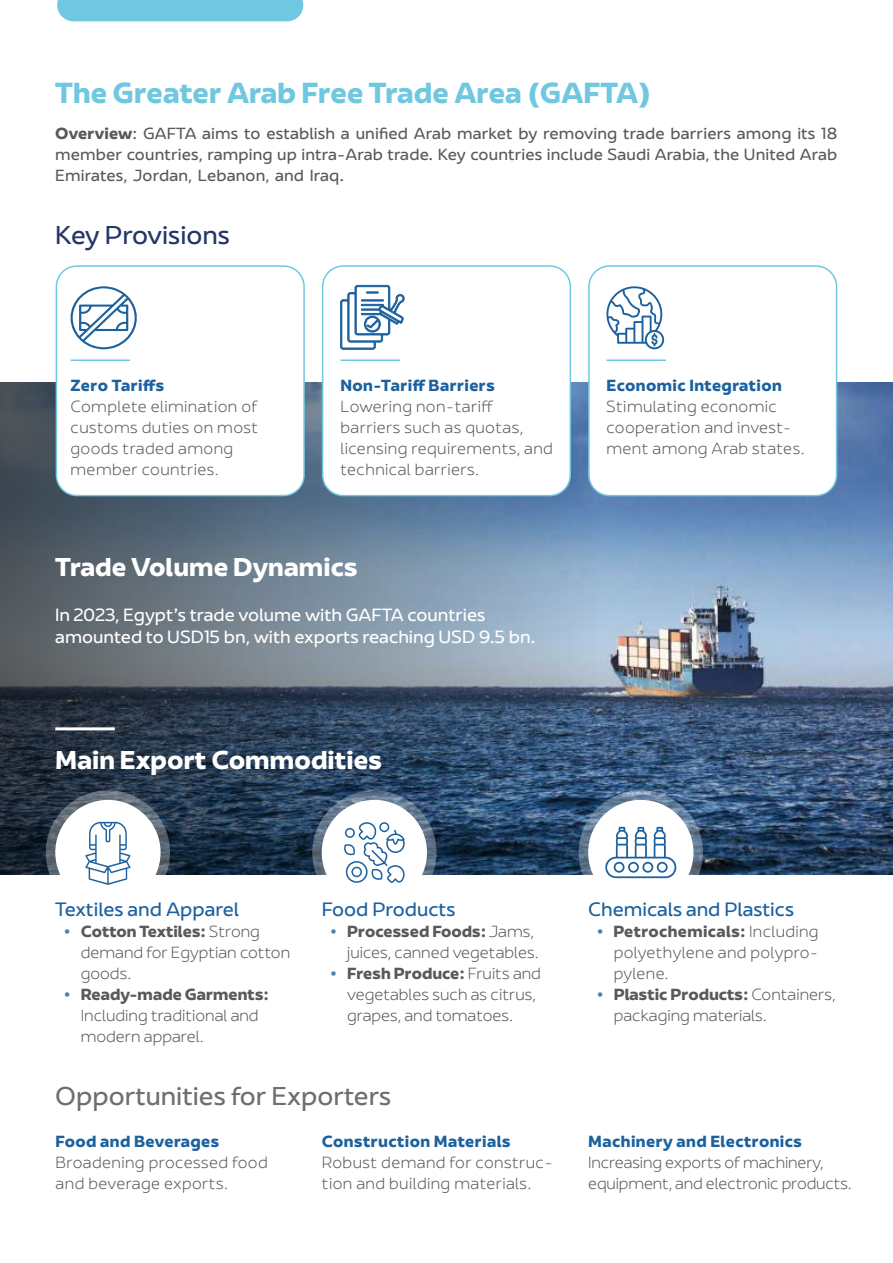
<style>
.page{position:relative;width:893px;height:1263px;background:#fff}
.page>*{position:absolute;margin:0;border:0;box-sizing:border-box;transform-origin:0 0}
.t1{font:700 27px "AD Ports Group";color:#70c7e0}
.t2{font:700 24px "AD Ports Group";color:#fff}
.t3{font:24px "AD Ports Group";color:#6d6e71}
.t4{font:24px "AD Ports Group";color:#243666}
.t5{font:18px "AD Ports Group";color:#1c619e}
.t6{font:16.5px/22.5px "AD Ports Group";color:#fff}
.t7{font:300 15px/21px "AD Ports Group";letter-spacing:.02em;color:#58595b}
.t8{font:300 15px/21px "AD Ports Group";color:#58595b}
.t9{font:15px/21px "AD Ports Group";letter-spacing:.01em;color:#58595b;text-align:justify}
.t10{font:700 15px "AD Ports Group";letter-spacing:.025em;color:#1c619e}
.t11{font:300 15px/21px "AD Ports Group";letter-spacing:-.01em;color:#58595b}
.t12{font:700 15px "AD Ports Group";letter-spacing:.02em;color:#58595b}
.t13{font:700 15px "AD Ports Group";color:#58595b}
.s1{font-weight:700}
.s2{font-weight:300}
</style>
<div class="page">
<img style="left:641px;top:382px;width:252px;height:492px">
<svg style="left:0;top:382px;width:641px;height:492px;background:#52667b"></svg>
<svg style="left:46px;top:790px;width:124px;height:125px"></svg>
<div style="left:56px;top:266px;width:248px;height:230px;background:#fff;border-radius:21px"></div>
<div style="left:56px;top:265px;width:249px;height:231px;border:2px solid #70c7e0;border-radius:21px"></div>
<div style="left:323px;top:266px;width:247px;height:230px;background:#fff;border-radius:21px"></div>
<div style="left:322px;top:265px;width:249px;height:231px;border:2px solid #70c7e0;border-radius:21px"></div>
<div style="left:589px;top:266px;width:248px;height:230px;background:#fff;border-radius:21px"></div>
<div style="left:588px;top:265px;width:249px;height:231px;border:2px solid #70c7e0;border-radius:21px"></div>
<hr style="left:71px;top:359px;width:59px;height:2px;background:#70c7e0">
<hr style="left:55px;top:727px;width:60px;height:3px;background:#fff">
<hr style="left:341px;top:359px;width:59px;height:2px;background:#70c7e0">
<hr style="left:606px;top:359px;width:60px;height:2px;background:#70c7e0">
<svg style="left:57px;top:0;width:247px;height:22px;background:#77c9e1"></svg>
<div style="left:55px;top:800px;width:106px;height:105px;background:#fff;border-radius:50%"></div>
<svg style="left:312px;top:790px;width:124px;height:125px"></svg>
<svg style="left:579px;top:790px;width:124px;height:125px"></svg>
<div style="left:322px;top:800px;width:105px;height:105px;background:#fff;border-radius:50%"></div>
<div style="left:588px;top:800px;width:105px;height:105px;background:#fff;border-radius:50%"></div>
<svg style="left:70px;top:286px;width:67px;height:63px"></svg>
<svg style="left:606px;top:286px;width:59px;height:64px"></svg>
<svg style="left:340px;top:285px;width:65px;height:65px"></svg>
<svg style="left:85px;top:822px;width:46px;height:63px"></svg>
<svg style="left:344px;top:822px;width:61px;height:61px"></svg>
<svg style="left:605px;top:827px;width:71px;height:51px"></svg>
<h1 class="t1" style="left:55px;top:71px;width:597px">The Greater Arab Free Trade Area (GAFTA(</h1>
<p class="t9" style="left:55px;top:123px;width:784px"><span class="s1">Overview</span>: GAFTA aims to establish a unified Arab market by removing trade barriers among its 18 member countries, ramping up intra-Arab trade. Key countries include Saudi Arabia, the United Arab Emirates, Jordan, Lebanon, and Iraq.</p>
<h2 class="t4" style="left:55px;top:216px;width:176px">Key Provisions</h2>
<p class="t10" style="left:71px;top:373px;width:95px">Zero Tariffs</p>
<p class="t7" style="left:71px;top:396px;width:189px">Complete elimination of customs duties on most goods traded among member countries.</p>
<p class="t10" style="left:341px;top:373px;width:156px">Non-Tariff Barriers</p>
<p class="t7" style="left:341px;top:396px;width:214px">Lowering non-tariff barriers such as quotas, licensing requirements, and technical barriers.</p>
<h2 class="t2" style="left:55px;top:547px;width:304px">Trade Volume Dynamics</h2>
<p class="t6" style="left:55px;top:603px;width:482px">In 2023, Egypt s’ trade volume with GAFTA countries amounted to USD15 bn, with exports reaching USD 9.5 bn.</p>
<h2 class="t2" style="left:55px;top:740px;width:328px">Main Export Commodities</h2>
<p class="t10" style="left:606px;top:373px;width:177px">Economic Integration</p>
<p class="t7" style="left:606px;top:396px;width:172px">Stimulating economic</p>
<p class="t7" style="left:606px;top:438px;width:200px">ment among Arab states.</p>
<p class="t7" style="left:606px;top:417px;width:186px">cooperation and invest-</p>
<p class="t5" style="left:55px;top:895px;width:185px">Textiles and Apparel</p>
<p class="t8" style="left:81px;top:921px;width:211px"><span class="s1">Cotton Textiles:</span> Strong demand for Egyptian cotton goods.</p>
<p class="t13" style="left:81px;top:982px;width:190px">Ready-made Garments:</p>
<p class="t8" style="left:81px;top:1005px;width:179px">Including traditional and modern apparel.</p>
<p class="t5" style="left:322px;top:895px;width:135px">Food Products</p>
<p class="t8" style="left:347px;top:921px;width:195px"><span class="s1">Processed Foods:</span> Jams, juices, canned vegetables.<br><span class="s1">Fresh Produce:</span> Fruits and vegetables such as citrus, grapes, and tomatoes.</p>
<h2 class="t3" style="left:55px;top:1077px;width:337px">Opportunities for Exporters</h2>
<p class="t10" style="left:56px;top:1129px;width:165px">Food and Beverages</p>
<p class="t7" style="left:56px;top:1152px;width:214px">Broadening processed food and beverage exports.</p>
<p class="t10" style="left:322px;top:1129px;width:190px">Construction Materials</p>
<p class="t7" style="left:322px;top:1173px;width:211px">tion and building materials.</p>
<p class="t7" style="left:322px;top:1152px;width:232px">Robust demand for construc-</p>
<p class="t5" style="left:588px;top:895px;width:207px">Chemicals and Plastics</p>
<p class="t12" style="left:613px;top:919px;width:207px">Petrochemicals: <span class="s2">Including</span></p>
<p class="t7" style="left:614px;top:963px;width:56px">pylene.</p>
<p class="t7" style="left:614px;top:942px;width:206px">polyethylene and polypro-</p>
<p class="t8" style="left:614px;top:984px;width:223px"><span class="s1">Plastic Products:</span> Containers, packaging materials.</p>
<p class="t10" style="left:588px;top:1129px;width:215px">Machinery and Electronics</p>
<p class="t11" style="left:588px;top:1152px;width:265px">Increasing exports of machinery, equipment, and electronic products.</p>
</div>
